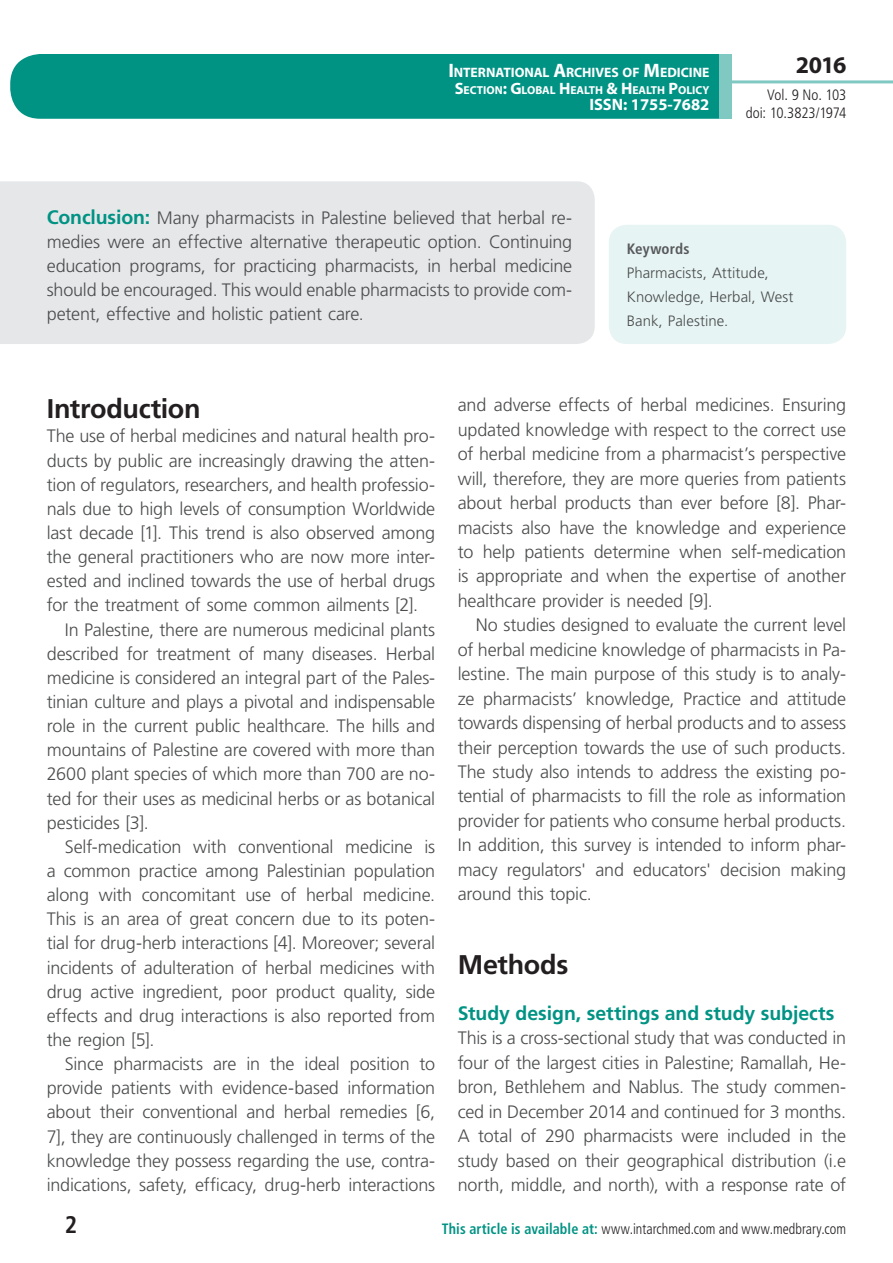
<style>
.page{position:relative;width:893px;height:1263px;background:#fff}
.page>*{position:absolute;margin:0;border:0;box-sizing:border-box;transform-origin:0 0}
.t1{font:700 27px "Frutiger LT Std";letter-spacing:-.015em;color:#231f20}
.t2{font:700 24px "Myriad Pro";color:#231f20}
.t3{font:700 condensed 24px "Frutiger LT Std";color:#231f20}
.t4{font:700 19.5px "Frutiger LT Std";letter-spacing:-.005em;color:#009384}
.t5{font:300 18px/24.5px "Frutiger LT Std";letter-spacing:-.01em;color:#4b4c4d;text-align:justify}
.t6{font:700 16.5px "Myriad Pro";color:#fff}
.t7{font:300 condensed 15px "Frutiger LT Std";color:#231f20;scale:.94 1}
.t8{font:300 15px/24px "Frutiger LT Std";letter-spacing:.005em;color:#4b4c4d}
.t9{font:300 condensed 15px/18px "Frutiger LT Std";color:#231f20;text-align:right}
.t10{font:700 condensed 15px "Frutiger LT Std";letter-spacing:.005em;color:#57585a}
.t11{font:700 13.65px "Myriad Pro";letter-spacing:-.005em;color:#fff}
.t12{font:700 11.55px "Myriad Pro";color:#fff}
.s1{font-size:19.5px}
.s2{font-size:16.5px}
.s3{font-weight:700;font-size:19.5px;color:#009384}
.s4{font-weight:700;color:#009384}
</style>
<div class="page">
<div style="left:10px;top:54px;width:775px;height:65px;background:#009384;border-radius:30px"></div>
<div style="left:732px;top:0;width:161px;height:157px;background:#fff"></div>
<hr style="left:730px;top:80px;width:163px;height:3px;background:#80c9c2">
<div style="left:719px;top:54px;width:13px;height:65px;background:#80c9c2"></div>
<div style="left:0;top:181px;width:595px;height:163px;background:#e6e7e9"></div>
<div style="left:609px;top:225px;width:237px;height:119px;background:#e6f4f3;border-radius:18px"></div>
<p class="t11" style="left:448px;top:64px;width:263px"><span class="s1">I</span>NTERNATIONAL <span class="s1">A</span>RCHIVES OF <span class="s1">M</span>EDICINE</p>
<p class="t12" style="left:455px;top:82px;width:256px"><span class="s2">S</span>ECTION<span class="s2">: G</span>LOBAL <span class="s2">H</span> EALTH <span class="s2">&amp; H</span> EALTH <span class="s2">P</span>OLICY</p>
<p class="t6" style="left:589px;top:94px;width:122px">ISSN: 1755-7682</p>
<h2 class="t2" style="left:796px;top:49px;width:52px">2016</h2>
<p class="t9" style="left:746px;top:86px;width:102px">Vol. 9 No. 103 doi: 10.3823/1974</p>
<p class="t5" style="left:47px;top:206px;width:527px;line-height:24px"><span class="s3">Conclusion:</span> Many pharmacists in Palestine believed that herbal re&shy;medies were an effective alternative therapeutic option. Continuing education programs, for practicing pharmacists, in herbal medicine should be encouraged. This would enable pharmacists to provide com&shy;petent, effective and holistic patient care.</p>
<p class="t10" style="left:627px;top:240px;width:64px">Keywords</p>
<p class="t8" style="left:627px;top:261px;width:168px">Pharmacists, Attitude,<br>Knowledge, Herbal, West<br>Bank, Palestine.</p>
<h1 class="t1" style="left:47px;top:393px;width:155px">Introduction</h1>
<p class="t5" style="left:47px;top:424px;width:390px">The use of herbal medicines and natural health pro-</p>
<p class="t5" style="left:47px;top:448px;width:390px">ducts by public are increasingly drawing the atten-</p>
<p class="t5" style="left:47px;top:472px;width:390px">tion of regulators, researchers, and health professio-</p>
<p class="t5" style="left:47px;top:497px;width:390px">nals due to high levels of consumption Worldwide</p>
<p class="t5" style="left:47px;top:521px;width:390px">last decade [1]. This trend is also observed among</p>
<p class="t5" style="left:47px;top:545px;width:390px">the general practitioners who are now more inter-</p>
<p class="t5" style="left:47px;top:569px;width:390px">ested and inclined towards the use of herbal drugs</p>
<p class="t5" style="left:47px;top:593px;width:373px">for the treatment of some common ailments [2].</p>
<p class="t5" style="left:65px;top:617px;width:372px">In Palestine, there are numerous medicinal plants</p>
<p class="t5" style="left:47px;top:641px;width:390px">described for treatment of many diseases. Herbal</p>
<p class="t5" style="left:47px;top:666px;width:390px">medicine is considered an integral part of the Pales-</p>
<p class="t5" style="left:47px;top:690px;width:390px">tinian culture and plays a pivotal and indispensable</p>
<p class="t5" style="left:47px;top:714px;width:390px">role in the current public healthcare. The hills and</p>
<p class="t5" style="left:47px;top:738px;width:390px">mountains of Palestine are covered with more than</p>
<p class="t5" style="left:47px;top:762px;width:390px">2600 plant species of which more than 700 are no-</p>
<p class="t5" style="left:47px;top:786px;width:390px">ted for their uses as medicinal herbs or as botanical</p>
<p class="t5" style="left:47px;top:810px;width:104px">pesticides [3].</p>
<p class="t5" style="left:65px;top:835px;width:372px">Self-medication with conventional medicine is</p>
<p class="t5" style="left:47px;top:859px;width:390px">a common practice among Palestinian population</p>
<p class="t5" style="left:47px;top:883px;width:390px">along with concomitant use of herbal medicine.</p>
<p class="t5" style="left:47px;top:907px;width:390px">This is an area of great concern due to its poten-</p>
<p class="t5" style="left:47px;top:931px;width:390px">tial for drug-herb interactions [4]. Moreover; several</p>
<p class="t5" style="left:47px;top:955px;width:390px">incidents of adulteration of herbal medicines with</p>
<p class="t5" style="left:47px;top:979px;width:390px">drug active ingredient, poor product quality, side</p>
<p class="t5" style="left:47px;top:1003px;width:390px">effects and drug interactions is also reported from</p>
<p class="t5" style="left:47px;top:1028px;width:109px">the region [5].</p>
<p class="t5" style="left:65px;top:1052px;width:372px">Since pharmacists are in the ideal position to</p>
<p class="t5" style="left:47px;top:1076px;width:390px">provide patients with evidence-based information</p>
<p class="t5" style="left:47px;top:1100px;width:390px">about their conventional and herbal remedies [6,</p>
<p class="t5" style="left:47px;top:1124px;width:390px">7], they are continuously challenged in terms of the</p>
<p class="t5" style="left:47px;top:1148px;width:390px">knowledge they possess regarding the use, contra-</p>
<p class="t5" style="left:47px;top:1172px;width:390px">indications, safety, efficacy, drug-herb interactions</p>
<p class="t5" style="left:458px;top:393px;width:390px">and adverse effects of herbal medicines. Ensuring updated knowledge with respect to the correct use of herbal medicine from a pharmacist’s perspective will, therefore, they are more queries from patients about herbal products than ever before [8]. Phar&shy;macists also have the knowledge and experience to help patients determine when self-medication is appropriate and when the expertise of another healthcare provider is needed [9].</p>
<p class="t5" style="left:458px;top:613px;width:390px;text-indent:18px">No studies designed to evaluate the current level of herbal medicine knowledge of pharmacists in Pa&shy;lestine. The main purpose of this study is to analy&shy;ze pharmacists’ knowledge, Practice and attitude towards dispensing of herbal products and to assess their perception towards the use of such products.<br>The study also intends to address the existing po&shy;tential of pharmacists to fill the role as information provider for patients who consume herbal products.<br>In addition, this survey is intended to inform phar&shy;macy regulators' and educators' decision making around this topic.</p>
<h1 class="t1" style="left:458px;top:949px;width:112px">Methods</h1>
<p class="t4" style="left:458px;top:1001px;width:378px">Study design, settings and study subjects</p>
<p class="t5" style="left:458px;top:1026px;width:390px">This is a cross-sectional study that was conducted in four of the largest cities in Palestine; Ramallah, He&shy;bron, Bethlehem and Nablus. The study commen&shy;ced in December 2014 and continued for 3 months.<br>A total of 290 pharmacists were included in the study based on their geographical distribution (i.e north, middle, and north), with a response rate of</p>
<h2 class="t3" style="left:65px;top:1210px;width:14px">2</h2>
<p class="t7" style="left:442px;top:1220px;width:432px"><span class="s4">This article is available at:</span> www.intarchmed.com and www.medbrary.com</p>
</div>
